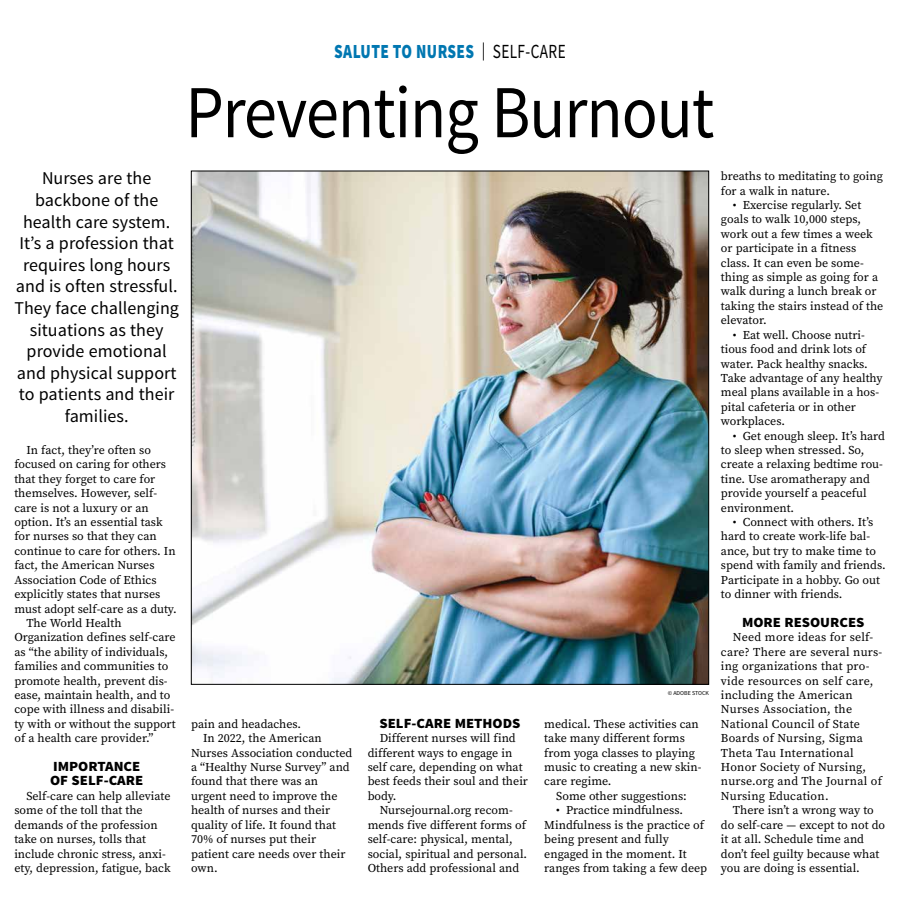
<style>
.page{position:relative;width:900px;height:908px;background:#fff}
.page>*{position:absolute;margin:0;border:0;box-sizing:border-box;transform-origin:0 0}
.t1{font:74.7px "Source Sans Pro";letter-spacing:-.015em;color:#000;scale:.89 1}
.t2{font:900 20px "Source Sans Pro";letter-spacing:.025em;color:#0077b1;scale:.77 1}
.t3{font:18px/21.6px "Source Sans Pro";letter-spacing:.005em;color:#000;text-align:center}
.t4{font:900 14px/14.4px "Source Sans Pro";color:#000;scale:1.05 1}
.t5{font:12px/14.4px "Source Serif Pro";color:#000}
.t6{font:12px/14.4px "Source Serif Pro";letter-spacing:.02em;color:#000}
.t7{font:6px "Source Sans Pro";color:#000}
.s1{font-weight:400;font-size:18px;color:#000}
.s2{font-weight:400;color:#000}
</style>
<div class="page">
<img style="left:193px;top:173px;width:514px;height:509px">
<h3 class="t3" style="left:14px;top:168px;width:166px">Nurses are the backbone of the health care system.<br>It’s a profession that requires long hours and is often stressful.<br>They face challenging situations as they provide emotional and physical support to patients and their families.</h3>
<p class="t5" style="left:26px;top:442px;width:126px">In fact, they’re often so</p>
<p class="t5" style="left:14px;top:457px;width:153px">focused on caring for others</p>
<p class="t5" style="left:14px;top:471px;width:142px">that they forget to care for</p>
<p class="t5" style="left:14px;top:486px;width:144px">themselves. However, self-</p>
<p class="t5" style="left:14px;top:500px;width:136px">care is not a luxury or an</p>
<p class="t5" style="left:14px;top:514px;width:150px">option. It’s an essential task</p>
<p class="t5" style="left:14px;top:529px;width:144px">for nurses so that they can</p>
<p class="t5" style="left:14px;top:543px;width:163px">continue to care for others. In</p>
<p class="t5" style="left:14px;top:558px;width:142px">fact, the American Nurses</p>
<p class="t5" style="left:14px;top:572px;width:144px">Association Code of Ethics</p>
<p class="t5" style="left:14px;top:586px;width:147px">explicitly states that nurses</p>
<p class="t5" style="left:14px;top:601px;width:164px">must adopt self-care as a duty.</p>
<p class="t5" style="left:26px;top:615px;width:97px">The World Health</p>
<p class="t5" style="left:14px;top:630px;width:163px">Organization defines self-care</p>
<p class="t5" style="left:14px;top:644px;width:155px">as “the ability of individuals,</p>
<p class="t5" style="left:14px;top:658px;width:155px">families and communities to</p>
<p class="t5" style="left:14px;top:673px;width:155px">promote health, prevent dis-</p>
<p class="t5" style="left:14px;top:687px;width:158px">ease, maintain health, and to</p>
<p class="t5" style="left:14px;top:702px;width:161px">cope with illness and disabili-</p>
<p class="t5" style="left:14px;top:716px;width:163px">ty with or without the support</p>
<p class="t5" style="left:14px;top:730px;width:140px">of a health care provider.”</p>
<p class="t4" style="left:50px;top:759px;width:90px">IMPORTANCE<br>OF SELF-CARE</p>
<p class="t5" style="left:14px;top:788px;width:158px;text-indent:12px">Self-care can help alleviate some of the toll that the demands of the profession take on nurses, tolls that include chronic stress, anxi&shy;ety, depression, fatigue, back</p>
<h2 class="t2" style="left:334px;top:39px;width:302px">SALUTE TO NURSES <span class="s1">|</span> <span class="s2">SELF-CARE</span></h2>
<h1 class="t1" style="left:186px;top:66px;width:596px">Preventing Burnout</h1>
<p class="t5" style="left:191px;top:716px;width:112px">pain and headaches.</p>
<p class="t5" style="left:203px;top:730px;width:120px">In 2022, the American</p>
<p class="t5" style="left:191px;top:745px;width:163px">Nurses Association conducted</p>
<p class="t5" style="left:191px;top:759px;width:160px">a “Healthy Nurse Survey” and</p>
<p class="t5" style="left:191px;top:774px;width:129px">found that there was an</p>
<p class="t5" style="left:191px;top:788px;width:148px">urgent need to improve the</p>
<p class="t5" style="left:191px;top:802px;width:141px">health of nurses and their</p>
<p class="t5" style="left:191px;top:817px;width:147px">quality of life. It found that</p>
<p class="t5" style="left:191px;top:831px;width:127px">70% of nurses put their</p>
<p class="t5" style="left:191px;top:846px;width:156px">patient care needs over their</p>
<p class="t5" style="left:191px;top:860px;width:28px">own.</p>
<p class="t4" style="left:380px;top:716px;width:136px">SELF-CARE METHODS</p>
<p class="t5" style="left:368px;top:730px;width:162px;text-indent:12px">Different nurses will find different ways to engage in self care, depending on what best feeds their soul and their body.</p>
<p class="t5" style="left:368px;top:802px;width:161px;text-indent:12px">Nursejournal.org recom&shy;mends five different forms of self-care: physical, mental, social, spiritual and personal.<br>Others add professional and</p>
<p class="t7" style="left:668px;top:689px;width:43px">© ADOBE STOCK</p>
<p class="t5" style="left:544px;top:716px;width:159px">medical. These activities can take many different forms from yoga classes to playing music to creating a new skin&shy;care regime.</p>
<p class="t5" style="left:556px;top:788px;width:132px">Some other suggestions:</p>
<p class="t5" style="left:544px;top:802px;width:164px;text-indent:12px">• Practice mindfulness.<br>Mindfulness is the practice of being present and fully engaged in the moment. It ranges from taking a few deep</p>
<p class="t5" style="left:721px;top:169px;width:163px">breaths to meditating to going for a walk in nature.</p>
<p class="t5" style="left:721px;top:198px;width:164px;text-indent:12px">• Exercise regularly. Set goals to walk 10,000 steps, work out a few times a week or participate in a fitness class. It can even be some&shy;thing as simple as going for a walk during a lunch break or taking the stairs instead of the elevator.</p>
<p class="t5" style="left:721px;top:327px;width:163px;text-indent:12px">• Eat well. Choose nutri&shy;tious food and drink lots of water. Pack healthy snacks.<br>Take advantage of any healthy meal plans available in a hos&shy;pital cafeteria or in other workplaces.</p>
<p class="t5" style="left:721px;top:428px;width:166px;text-indent:12px">• Get enough sleep. It’s hard to sleep when stressed. So, create a relaxing bedtime rou&shy;tine. Use aromatherapy and provide yourself a peaceful environment.</p>
<p class="t5" style="left:721px;top:514px;width:166px;text-indent:12px">• Connect with others. It’s hard to create work-life bal&shy;ance, but try to make time to spend with family and friends.<br>Participate in a hobby. Go out to dinner with friends.</p>
<p class="t4" style="left:742px;top:615px;width:118px">MORE RESOURCES</p>
<p class="t6" style="left:721px;top:630px;width:163px;text-indent:12px">Need more ideas for self&shy;care? There are several nurs&shy;ing organizations that pro&shy;vide resources on self care, including the American<br>Nurses Association, the<br>National Council of State<br>Boards of Nursing, Sigma<br>Theta Tau International<br>Honor Society of Nursing, nurse.org and The Journal of<br>Nursing Education.</p>
<p class="t5" style="left:721px;top:802px;width:166px;text-indent:12px">There isn’t a wrong way to do self-care — except to not do it at all. Schedule time and don’t feel guilty because what you are doing is essential.</p>
</div>
